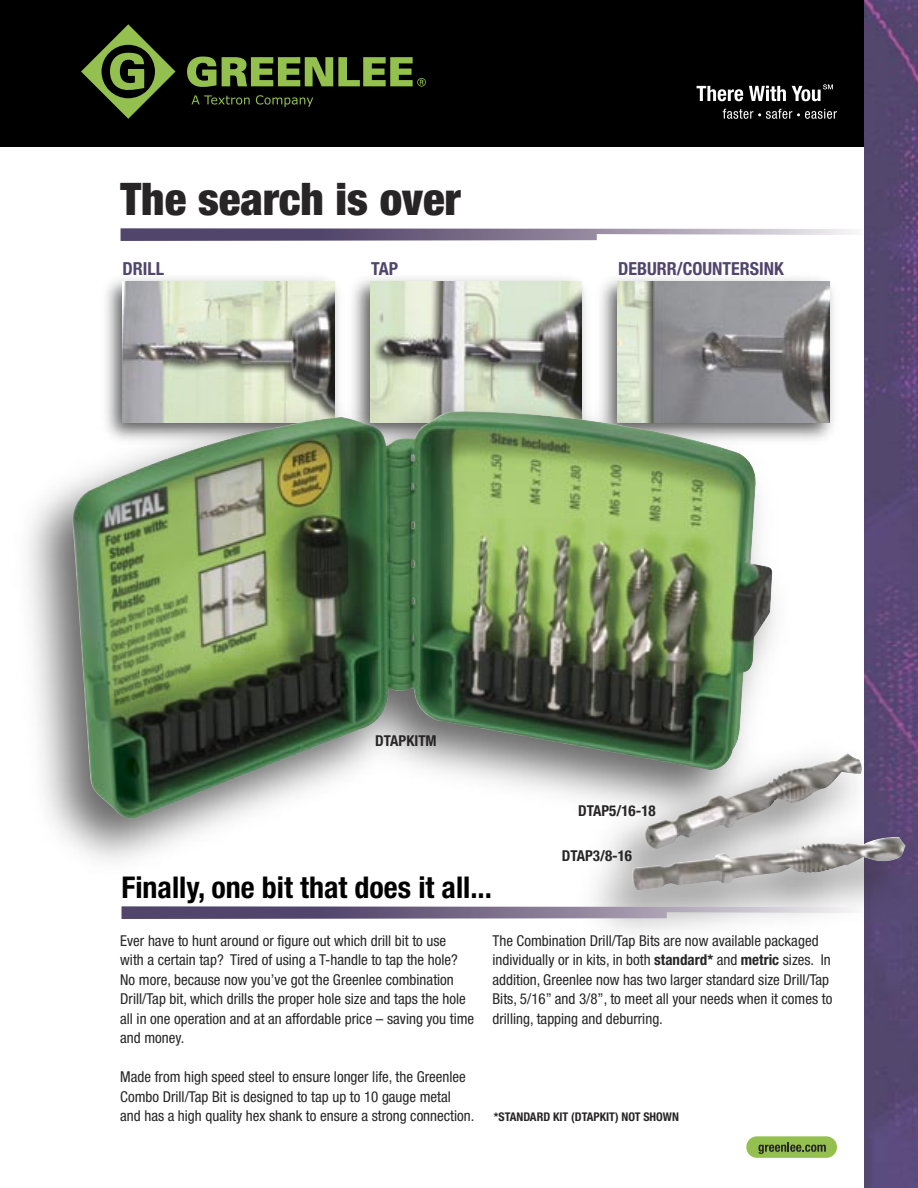
<style>
.page{position:relative;width:918px;height:1188px;background:#fff}
.page>*{position:absolute;margin:0;border:0;box-sizing:border-box;transform-origin:0 0}
.t1{font:900 condensed 45px "Helvetica Neue";color:#272525}
.t2{font:700 condensed 30px "Helvetica Neue";color:#000}
.t3{font:700 condensed 18px "Helvetica Neue";color:#51456c}
.t4{font:condensed 15px/19.5px "Helvetica Neue";color:#272525}
.t5{font:700 condensed 15px "Helvetica Neue";color:#272525}
.t6{font:700 condensed 12px "Helvetica Neue";color:#272525}
.s1{font-weight:700}
</style>
<div class="page">
<div style="left:0;top:0;width:918px;height:147px;background:#000"></div>
<img style="left:864px;top:0;width:54px;height:1188px">
<svg style="left:697px;top:86px;width:46px;height:15px"></svg>
<svg style="left:749px;top:86px;width:37px;height:15px"></svg>
<svg style="left:792px;top:84px;width:41px;height:17px"></svg>
<svg style="left:723px;top:109px;width:114px;height:10px"></svg>
<div style="left:100px;top:272px;width:244px;height:173px;background:#272525;opacity:.75"></div>
<img style="left:123px;top:281px;width:211px;height:105px">
<div style="left:348px;top:272px;width:244px;height:173px;background:#272525;opacity:.75"></div>
<img style="left:370px;top:281px;width:212px;height:105px">
<div style="left:595px;top:272px;width:245px;height:173px;background:#272525;opacity:.75"></div>
<img style="left:618px;top:281px;width:212px;height:105px">
<div style="left:8px;top:386px;width:910px;height:566px;background:#272525;opacity:.7"></div>
<img style="left:67px;top:409px;width:796px;height:460px">
<svg style="left:121px;top:228px;width:734px;height:13px"></svg>
<svg style="left:81px;top:24px;width:95px;height:95px"></svg>
<svg style="left:187px;top:56px;width:239px;height:31px"></svg>
<svg style="left:191px;top:95px;width:59px;height:10px"></svg>
<svg style="left:256px;top:95px;width:57px;height:12px"></svg>
<div style="left:746px;top:1136px;width:91px;height:22px;background:#93c04e;border-radius:11px"></div>
<svg style="left:758px;top:1143px;width:68px;height:11px"></svg>
<svg style="left:122px;top:906px;width:742px;height:13px;background:#9289a0"></svg>
<h1 class="t1" style="left:121px;top:171px;width:342px">The search is over</h1>
<p class="t3" style="left:123px;top:257px;width:43px">DRILL</p>
<p class="t3" style="left:371px;top:257px;width:28px">TAP</p>
<p class="t3" style="left:618px;top:257px;width:167px">DEBURR/COUNTERSINK</p>
<p class="t5" style="left:375px;top:732px;width:63px">DTAPKITM</p>
<p class="t5" style="left:578px;top:801px;width:79px">DTAP5/16-18</p>
<p class="t5" style="left:562px;top:847px;width:72px">DTAP3/8-16</p>
<h2 class="t2" style="left:122px;top:869px;width:372px">Finally, one bit that does it all...</h2>
<p class="t4" style="left:120px;top:931px;width:356px">Ever have to hunt around or figure out which drill bit to use<br>with a certain tap? Tired of using a T-handle to tap the hole?<br>No more, because now you’ve got the Greenlee combination Drill/Tap bit, which drills the proper hole size and taps the hole all in one operation and at an affordable price – saving you time and money.</p>
<p class="t4" style="left:120px;top:1067px;width:356px">Made from high speed steel to ensure longer life, the Greenlee<br>Combo Drill/Tap Bit is designed to tap up to 10 gauge metal and has a high quality hex shank to ensure a strong connection.</p>
<p class="t4" style="left:493px;top:931px;width:341px">The Combination Drill/Tap Bits are now available packaged individually or in kits, in both <span class="s1">standard*</span> and <span class="s1">metric</span> sizes. In addition, Greenlee now has two larger standard size Drill/Tap Bits, 5/16” and 3/8”, to meet all your needs when it comes to drilling, tapping and deburring.</p>
<p class="t6" style="left:494px;top:1109px;width:187px">*STANDARD KIT (DTAPKIT) NOT SHOWN</p>
</div>
